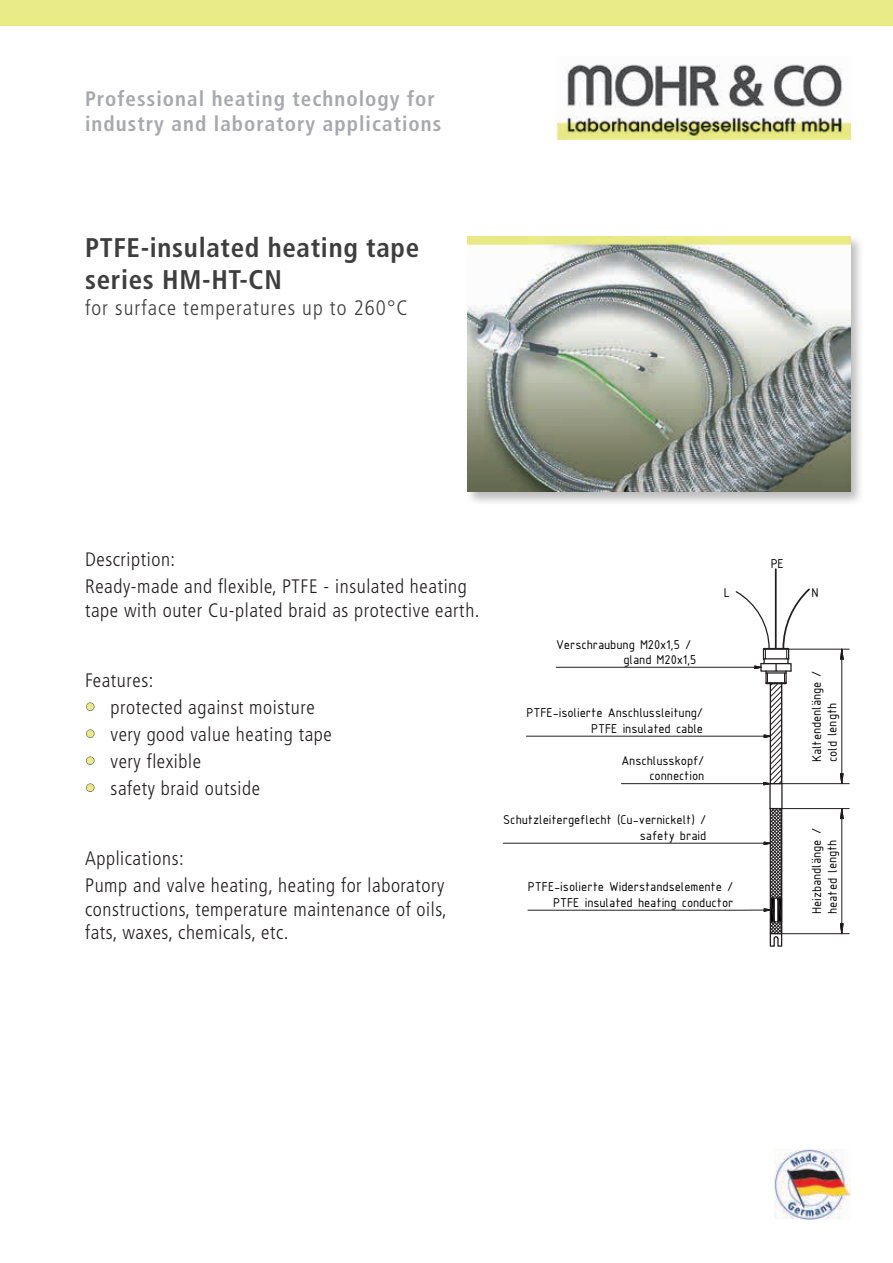
<style>
.page{position:relative;width:893px;height:1263px;background:#fff}
.page>*{position:absolute;margin:0;border:0;box-sizing:border-box;transform-origin:0 0}
.t1{font:700 condensed 27px/32.4px "Frutiger";letter-spacing:.025em;color:#3e3e3f}
.t2{font:700 condensed 21px/25.2px "Frutiger";letter-spacing:.05em;color:#a8a9ad}
.t3{font:300 condensed 21px "Frutiger";letter-spacing:.05em;color:#3e3e3f}
.t4{font:300 condensed 19.5px/27px "Frutiger";letter-spacing:.03em;color:#231f20}
.t5{font:13.8px/15.6px "ISOCPEUR";letter-spacing:-.01em;color:#000;text-align:right}
.s1{font-size:21px;color:#e9eb86}
</style>
<div class="page">
<img style="left:774px;top:1149px;width:76px;height:70px">
<img style="left:557px;top:64px;width:293px;height:76px">
<div style="left:0;top:0;width:893px;height:25px;background:#e9eb86"></div>
<div style="left:465px;top:234px;width:400px;height:272px;background:#231f20;opacity:.3"></div>
<img style="left:468px;top:237px;width:382px;height:255px">
<div style="left:86px;top:703px;width:8px;height:8px;border:1px solid #3e3e3f;border-radius:50%"></div>
<div style="left:86px;top:730px;width:8px;height:8px;border:1px solid #3e3e3f;border-radius:50%"></div>
<div style="left:86px;top:757px;width:8px;height:8px;border:1px solid #3e3e3f;border-radius:50%"></div>
<div style="left:86px;top:784px;width:8px;height:8px;border:1px solid #3e3e3f;border-radius:50%"></div>
<hr style="left:781px;top:784px;width:2px;height:24px;background:#231f20">
<hr style="left:769px;top:784px;width:2px;height:24px;background:#231f20">
<hr style="left:775px;top:569px;width:2px;height:80px;background:#231f20">
<hr style="left:556px;top:667px;width:199px;height:1px;background:#231f20">
<hr style="left:526px;top:736px;width:238px;height:1px;background:#231f20">
<svg style="left:734px;top:587px;width:77px;height:198px"></svg>
<hr style="left:621px;top:783px;width:143px;height:1px;background:#231f20">
<hr style="left:503px;top:843px;width:261px;height:1px;background:#231f20">
<svg style="left:527px;top:808px;width:256px;height:139px"></svg>
<svg style="left:840px;top:809px;width:4px;height:20px"></svg>
<svg style="left:840px;top:923px;width:4px;height:12px"></svg>
<hr style="left:841px;top:818px;width:1px;height:106px;background:#231f20">
<hr style="left:782px;top:933px;width:67px;height:1px;background:#231f20">
<hr style="left:782px;top:808px;width:67px;height:1px;background:#231f20">
<svg style="left:840px;top:648px;width:4px;height:21px"></svg>
<svg style="left:840px;top:773px;width:4px;height:12px"></svg>
<hr style="left:841px;top:659px;width:1px;height:115px;background:#231f20">
<hr style="left:789px;top:649px;width:60px;height:1px;background:#231f20">
<hr style="left:782px;top:783px;width:67px;height:1px;background:#231f20">
<p class="t2" style="left:85px;top:86px;width:358px">Professional heating technology for industry and laboratory applications</p>
<h1 class="t1" style="left:85px;top:231px;width:336px">PTFE-insulated heating tape series HM-HT-CN</h1>
<p class="t3" style="left:85px;top:295px;width:324px">for surface temperatures up to 260°C</p>
<p class="t4" style="left:85px;top:546px;width:383px">Description:<br>Ready-made and flexible, PTFE - insulated heating</p>
<p class="t4" style="left:85px;top:597px;width:396px">tape with outer Cu-plated braid as protective earth.</p>
<p class="t4" style="left:85px;top:667px;width:70px">Features:</p>
<p class="t4" style="left:85px;top:694px;width:231px"><span class="s1">•</span> protected against moisture</p>
<p class="t4" style="left:85px;top:721px;width:248px"><span class="s1">•</span> very good value heating tape</p>
<p class="t4" style="left:85px;top:748px;width:117px"><span class="s1">•</span> very flexible</p>
<p class="t4" style="left:85px;top:775px;width:176px"><span class="s1">•</span> safety braid outside</p>
<p class="t4" style="left:85px;top:845px;width:361px">Applications:<br>Pump and valve heating, heating for laboratory</p>
<p class="t4" style="left:85px;top:897px;width:363px;line-height:23.4px">constructions, temperature maintenance of oils, fats, waxes, chemicals, etc.</p>
<p class="t5" style="left:623px;top:636px;width:75px;text-align:left;text-indent:-67px">Verschraubung M20x1,5 / gland M20x1,5</p>
<p class="t5" style="left:724px;top:584px;width:8px">L</p>
<p class="t5" style="left:526px;top:704px;width:178px">PTFE-isolierte Anschlussleitung/<br>PTFE insulated cable</p>
<p class="t5" style="left:621px;top:752px;width:85px">Anschlusskopf/ connection</p>
<p class="t5" style="left:503px;top:812px;width:205px">Schutzleitergeflecht (Cu-vernickelt) / safety braid</p>
<p class="t5" style="left:528px;top:878px;width:207px">PTFE-isolierte Widerstandselemente /<br>PTFE insulated heating conductor</p>
<p class="t5" style="left:771px;top:556px;width:15px">PE</p>
<p class="t5" style="left:812px;top:584px;width:9px">N</p>
<p class="t5" style="left:808px;top:762px;width:93px;text-align:left;rotate:-90deg">Kaltendenlänge / cold length</p>
<p class="t5" style="left:808px;top:914px;width:87px;text-align:left;rotate:-90deg">He zi bandlänge / heated length</p>
</div>
